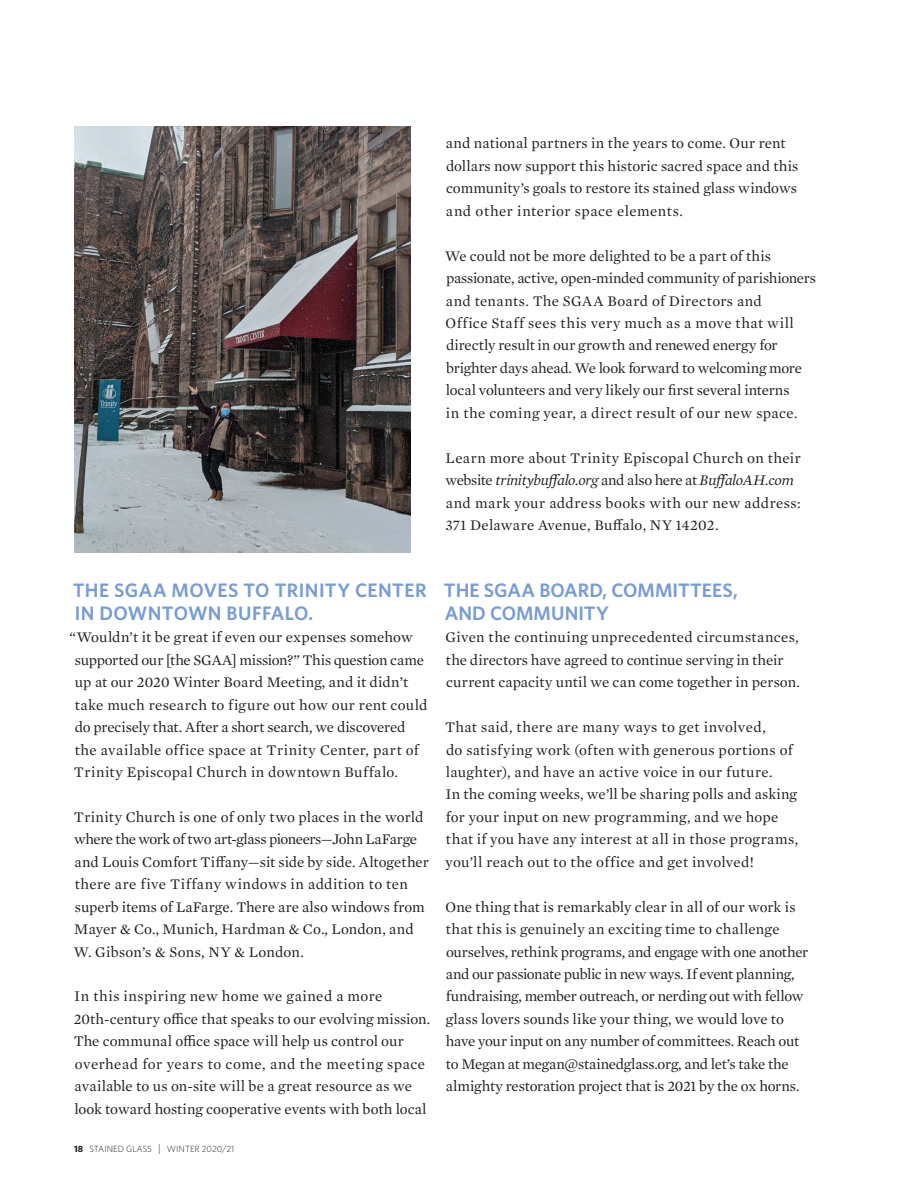
<style>
.page{position:relative;width:918px;height:1188px;background:#fff}
.page>*{position:absolute;margin:0;border:0;box-sizing:border-box;transform-origin:0 0}
.t1{font:600 19.5px/22.5px "Whitney";letter-spacing:.01em;color:#799cd1}
.Article_Lead-In{font:15px/22.5px "Mercury Text G1";letter-spacing:.01em;color:#231f20}
.Article_Lead-In-2{font:15px/22.5px "Mercury Text G1";letter-spacing:-.01em;color:#231f20}
.t2{font:300 9px "Whitney";color:#231f20}
.s1{font-style:italic}
.s2{font-weight:700}
.s3{font-size:10.8px}
</style>
<div class="page">
<img style="left:74px;top:126px;width:336px;height:426px">
<p class="Article_Lead-In" style="left:446px;top:131px;width:354px">and national partners in the years to come. Our rent dollars now support this historic sacred space and this community’s goals to restore its stained glass windows and other interior space elements.</p>
<p class="Article_Lead-In" style="left:445px;top:244px;width:372px">We could not be more delighted to be a part of this passionate, active, open-minded community of parishioners and tenants. The SGAA Board of Directors and<br>Office Staff sees this very much as a move that will directly result in our growth and renewed energy for brighter days ahead. We look forward to welcoming more local volunteers and very likely our first several interns<br>in the coming year, a direct result of our new space.</p>
<p class="Article_Lead-In" style="left:445px;top:446px;width:357px">Learn more about Trinity Episcopal Church on their website <span class="s1">trinitybuffalo.org</span> and also here at <span class="s1">BuffaloAH.com </span>and mark your address books with our new address:<br>371 Delaware Avenue, Buffalo, NY 14202.</p>
<p class="t1" style="left:73px;top:579px;width:355px">THE SGAA MOVES TO TRINITY CENTER<br>IN DOWNTOWN BUFFALO.</p>
<p class="Article_Lead-In" style="left:70px;top:625px;width:360px">“Wouldn’t it be great if even our expenses somehow supported our [the SGAA] mission?” This question came up at our 2020 Winter Board Meeting, and it didn’t take much research to figure out how our rent could do precisely that. After a short search, we discovered<br>the available office space at Trinity Center, part of Trinity Episcopal Church in downtown Buffalo.</p>
<p class="Article_Lead-In" style="left:74px;top:805px;width:357px">Trinity Church is one of only two places in the world where the work of two art-glass pioneers—John LaFarge and Louis Comfort Tiffany—sit side by side. Altogether there are five Tiffany windows in addition to ten superb items of LaFarge. There are also windows from Mayer &amp; Co., Munich, Hardman &amp; Co., London, and W. Gibson’s &amp; Sons, NY &amp; London.</p>
<p class="Article_Lead-In" style="left:74px;top:984px;width:358px">In this inspiring new home we gained a more 20th-century office that speaks to our evolving mission.<br>The communal office space will help us control our overhead for years to come, and the meeting space available to us on-site will be a great resource as we look toward hosting cooperative events with both local</p>
<p class="t2" style="left:74px;top:1143px;width:162px"><span class="s2">18</span> STAINED GLASS <span class="s3">|</span> WINTER 2020/21</p>
<p class="t1" style="left:444px;top:579px;width:295px">THE SGAA BOARD, COMMITTEES,<br>AND COMMUNITY</p>
<p class="Article_Lead-In" style="left:446px;top:625px;width:356px">Given the continuing unprecedented circumstances, the directors have agreed to continue serving in their current capacity until we can come together in person.</p>
<p class="Article_Lead-In" style="left:445px;top:715px;width:355px">That said, there are many ways to get involved,<br>do satisfying work (often with generous portions of laughter), and have an active voice in our future.<br>In the coming weeks, we’ll be sharing polls and asking for your input on new programming, and we hope that if you have any interest at all in those programs, you’ll reach out to the office and get involved!</p>
<p class="Article_Lead-In-2" style="left:446px;top:895px;width:364px">One thing that is remarkably clear in all of our work is that this is genuinely an exciting time to challenge ourselves, rethink programs, and engage with one another and our passionate public in new ways. If event planning, fundraising, member outreach, or nerding out with fellow glass lovers sounds like your thing, we would love to have your input on any number of committees. Reach out to Megan at megan@stainedglass.org, and let’s take the almighty restoration project that is 2021 by the ox horns.</p>
</div>
